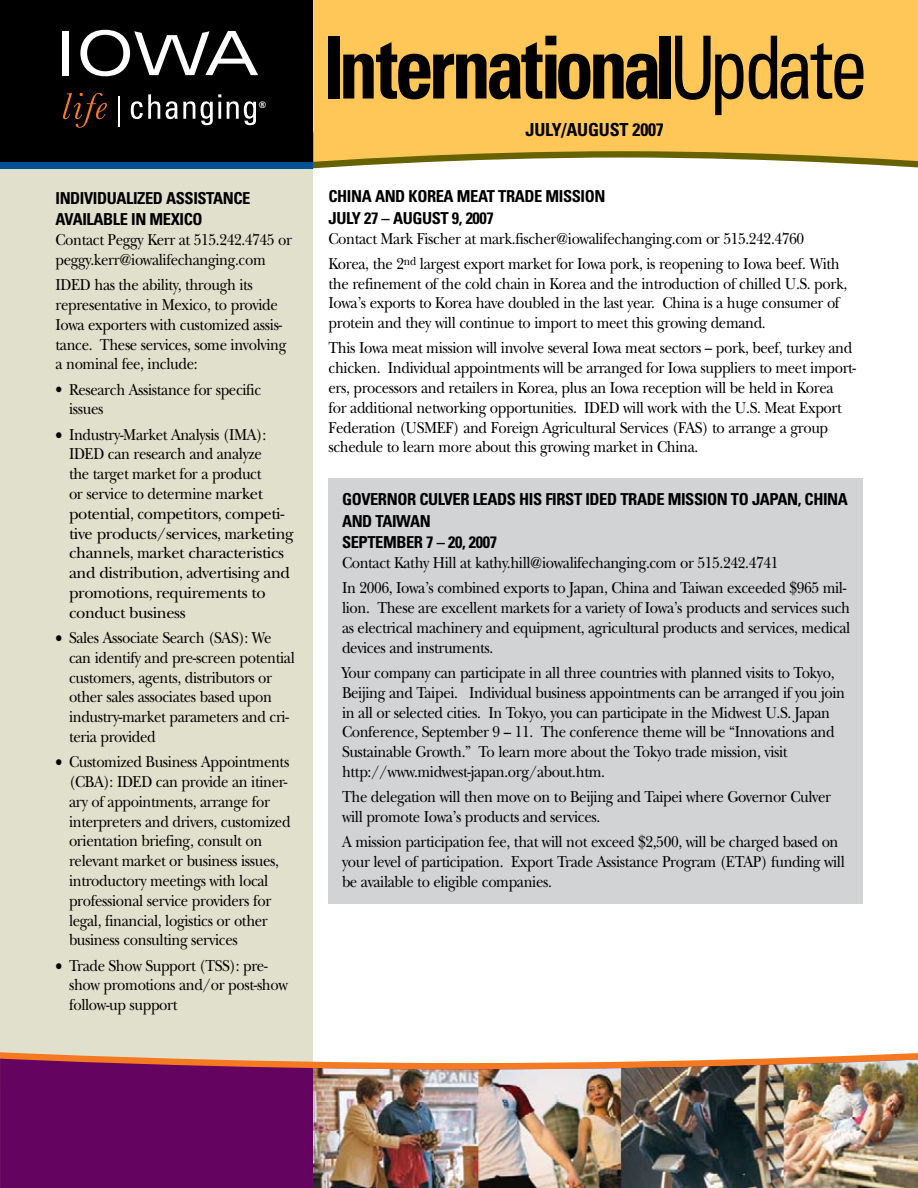
<style>
.page{position:relative;width:918px;height:1188px;background:#fff}
.page>*{position:absolute;margin:0;border:0;box-sizing:border-box;transform-origin:0 0}
.t1{font:700 condensed 87px "Univers";color:#000;scale:.9 1}
.t2{font:700 condensed 18px "Univers";letter-spacing:-.01em;color:#000}
.t3{font:16.5px/19.8px "New Baskerville";letter-spacing:-.025em;color:#000;scale:.9 1}
.t4{font:700 condensed 16.5px/21.8px "Univers";letter-spacing:-.025em;color:#000}
.t5{font:700 condensed 9px "Univers";color:#fff}
.s1{font-weight:400}
.s2{font-weight:700}
</style>
<div class="page">
<div style="left:0;top:168px;width:313px;height:1020px;background:#e1e0cc"></div>
<svg style="left:0;top:1052px;width:918px;height:7px"></svg>
<div style="left:0;top:1059px;width:313px;height:129px;background:#650360"></div>
<img style="left:313px;top:1059px;width:605px;height:129px">
<div style="left:328px;top:478px;width:535px;height:425px;background:#d1d3d4"></div>
<svg style="left:313px;top:162px;width:605px;height:6px"></svg>
<div style="left:0;top:0;width:313px;height:162px;background:#000"></div>
<svg style="left:63px;top:93px;width:44px;height:35px"></svg>
<hr style="left:118px;top:96px;width:2px;height:31px;background:#fff">
<svg style="left:131px;top:94px;width:29px;height:25px"></svg>
<svg style="left:166px;top:101px;width:29px;height:18px"></svg>
<div style="left:62px;top:31px;width:7px;height:44px;background:#fff"></div>
<svg style="left:80px;top:30px;width:178px;height:46px"></svg>
<svg style="left:201px;top:94px;width:57px;height:31px"></svg>
<div style="left:0;top:162px;width:313px;height:7px;background:#005295"></div>
<div style="left:313px;top:0;width:605px;height:162px;background:#ffc758"></div>
<p class="t5" style="left:259px;top:99px;width:9px">®</p>
<p class="t4" style="left:56px;top:187px;width:196px">INDIVIDUALIZED ASSISTANCE<br>AVAILABLE IN MEXICO</p>
<p class="t3" style="left:56px;top:230px;width:264px">Contact Peggy Kerr at 515.242.4745 or peggy.kerr@iowalifechanging.com</p>
<p class="t3" style="left:56px;top:275px;width:258px">IDED has the ability, through its representative in Mexico, to provide Iowa exporters with customized assis&shy;tance. These services, some involving a nominal fee, include:</p>
<p class="t3" style="left:69px;top:379px;width:215px;text-indent:-14px">• Research Assistance for specific issues</p>
<p class="t3" style="left:69px;top:424px;width:251px;text-indent:-14px">• Industry-Market Analysis (IMA):<br>IDED can research and analyze<br>the target market for a product<br>or service to determine market potential, competitors, competi&shy;tive products/services, marketing channels, market characteristics and distribution, advertising and promotions, requirements to conduct business</p>
<p class="t3" style="left:69px;top:628px;width:252px;text-indent:-14px">• Sales Associate Search (SAS): We can identify and pre-screen potential customers, agents, distributors or other sales associates based upon industry-market parameters and cri&shy;teria provided</p>
<p class="t3" style="left:69px;top:752px;width:248px;text-indent:-14px">• Customized Business Appointments (CBA): IDED can provide an itiner&shy;ary of appointments, arrange for interpreters and drivers, customized orientation briefing, consult on relevant market or business issues, introductory meetings with local professional service providers for legal, financial, logistics or other business consulting services</p>
<p class="t3" style="left:69px;top:955px;width:245px;text-indent:-14px">• Trade Show Support (TSS): pre&shy;show promotions and/or post-show follow-up support</p>
<h1 class="t1" style="left:323px;top:14px;width:608px">INTERNATIONAL<span class="s1">Update</span></h1>
<p class="t2" style="left:526px;top:118px;width:53px">JULY/AUGUST</p>
<p class="t2" style="left:633px;top:118px;width:33px">2007</p>
<p class="t4" style="left:329px;top:185px;width:278px">CHINA AND KOREA MEAT TRADE MISSION<br>JULY 27 – AUGUST 9, 2007</p>
<p class="t3" style="left:329px;top:226px;width:570px;line-height:25.2px">Contact Mark Fischer at mark.fischer@iowalifechanging.com or 515.242.4760<br>Korea, the 2<sup>nd</sup> largest export market for Iowa pork, is reopening to Iowa beef. With</p>
<p class="t3" style="left:329px;top:274px;width:578px">the refinement of the cold chain in Korea and the introduction of chilled U.S. pork,<br>Iowa’s exports to Korea have doubled in the last year. China is a huge consumer of protein and they will continue to import to meet this growing demand.</p>
<p class="t3" style="left:329px;top:338px;width:588px">This Iowa meat mission will involve several Iowa meat sectors – pork, beef, turkey and chicken. Individual appointments will be arranged for Iowa suppliers to meet import&shy;ers, processors and retailers in Korea, plus an Iowa reception will be held in Korea<br>for additional networking opportunities. IDED will work with the U.S. Meat Export Federation (USMEF) and Foreign Agricultural Services (FAS) to arrange a group schedule to learn more about this growing market in China.</p>
<p class="t4" style="left:342px;top:488px;width:252px">GOVERNOR CULVER LEADS HIS FIRST IDED</p>
<p class="t4" style="left:620px;top:488px;width:229px">TRADE MISSION TO JAPAN, CHINA</p>
<p class="t4" style="left:342px;top:510px;width:156px">AND TAIWAN<br>SEPTEMBER 7 – 20, 2007</p>
<p class="t3" style="left:342px;top:550px;width:562px;line-height:25.2px">Contact Kathy Hill at kathy.hill@iowalifechanging.com or 515.242.4741<br>In 2006, Iowa’s combined exports to Japan, China and Taiwan exceeded $965 mil-</p>
<p class="t3" style="left:342px;top:598px;width:566px;text-align:justify">lion. These are excellent markets for a variety of Iowa’s products and services such as electrical machinery and equipment, agricultural products and services, medical devices and instruments.</p>
<p class="t3" style="left:342px;top:663px;width:561px">Your company can participate in all three countries with planned visits to Tokyo, Beijing and Taipei. Individual business appointments can be arranged if you join in all or selected cities. In Tokyo, you can participate in the Midwest U.S. Japan Conference, September 9 <span class="s2">–</span> 11. The conference theme will be “Innovations and Sustainable Growth.” To learn more about the Tokyo trade mission, visit http://www.midwest-japan.org/about.htm.</p>
<p class="t3" style="left:342px;top:787px;width:545px">The delegation will then move on to Beijing and Taipei where Governor Culver will promote Iowa’s products and services.</p>
<p class="t3" style="left:342px;top:832px;width:560px">A mission participation fee, that will not exceed $2,500, will be charged based on your level of participation. Export Trade Assistance Program (ETAP) funding will be available to eligible companies.</p>
</div>
